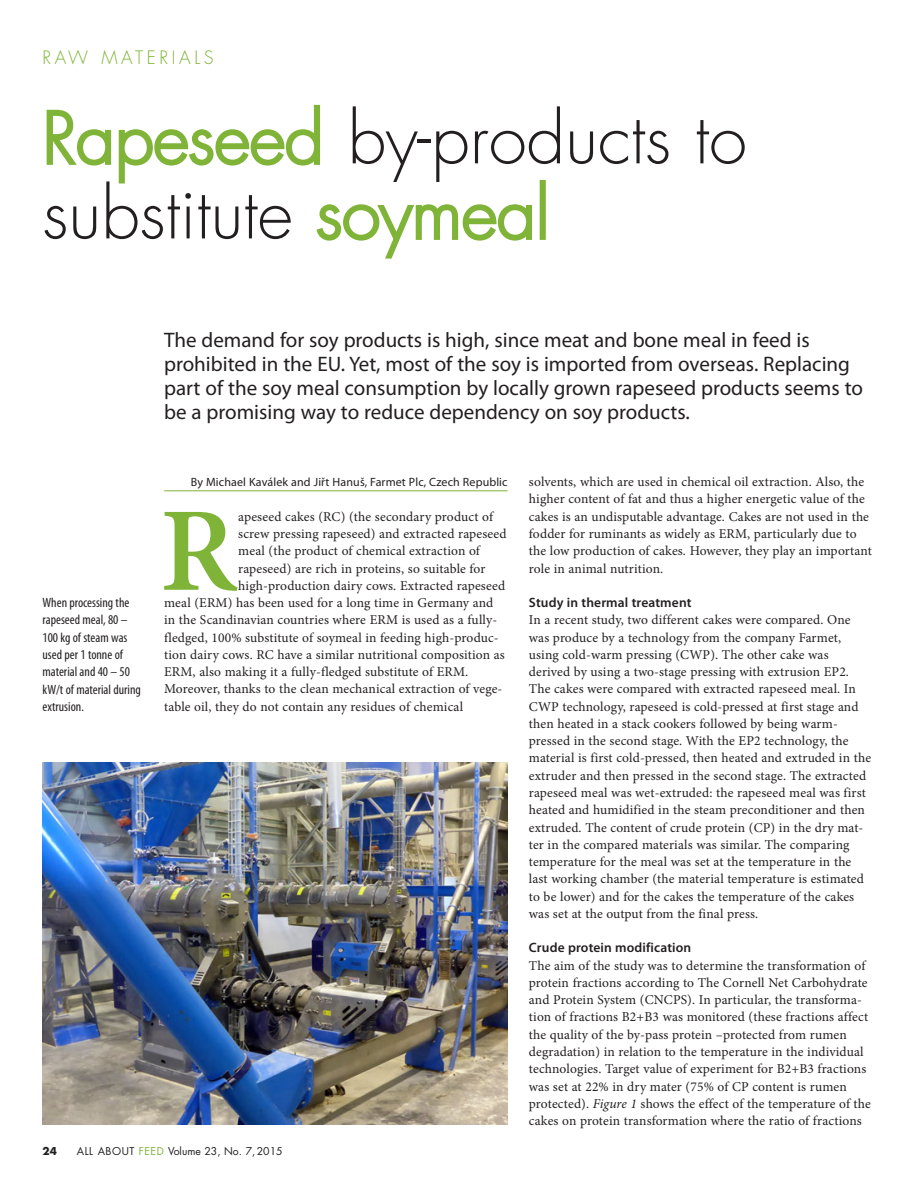
<style>
.page{position:relative;width:915px;height:1183px;background:#fff}
.page>*{position:absolute;margin:0;border:0;box-sizing:border-box;transform-origin:0 0}
.t1{font:600 119.7px "Minion Pro";color:#7fb438}
.t2{font:300 69px/75px "Futura Std";color:#231f20}
.t3{font:21px/24px "Myriad Pro";color:#231f20}
.t4{font:300 18px "Futura Std";letter-spacing:.2em;color:#7fb438}
.t5{font:13.5px/17.2px "Minion Pro";letter-spacing:.01em;color:#231f20}
.t6{font:condensed 13.5px/17.2px "Myriad Pro";color:#231f20}
.t7{font:600 13.5px "Myriad Pro";letter-spacing:.01em;color:#231f20}
.t8{font:12px "Myriad Pro";letter-spacing:.01em;color:#231f20}
.t9{font:10.5px "Futura Std";color:#231f20}
.t10{font:700 10.5px "Futura Std";color:#231f20}
.s1{color:#7fb438}
.s2{font-style:italic}
</style>
<div class="page">
<img style="left:43px;top:762px;width:464px;height:362px">
<svg style="left:46px;top:104px;width:274px;height:80px"></svg>
<svg style="left:316px;top:204px;width:216px;height:55px"></svg>
<div style="left:539px;top:180px;width:6px;height:60px;border:3px solid #7fb438"></div>
<hr style="left:164px;top:490px;width:343px;height:1px;background:#7fb438">
<h3 class="t4" style="left:43px;top:46px;width:172px">RAW MATERIALS</h3>
<h2 class="t2" style="left:43px;top:103px;width:705px"><span class="s1">Rapeseed</span> by-products to substitute <span class="s1">soymeal</span></h2>
<p class="t6" style="left:43px;top:593px;width:100px">When processing the rapeseed meal, 80 –<br>100 kg of steam was used per 1 tonne of material and 40 – 50 kW/t of material during extrusion.</p>
<p class="t3" style="left:164px;top:327px;width:700px">The demand for soy products is high, since meat and bone meal in feed is prohibited in the EU. Yet, most of the soy is imported from overseas. Replacing part of the soy meal consumption by locally grown rapeseed products seems to be a promising way to reduce dependency on soy products.</p>
<p class="t8" style="left:191px;top:474px;width:318px">By Michael Kaválek and Jiřt Hanuš, Farmet Plc, Czech Republic</p>
<h1 class="t1" style="left:160px;top:468px;width:79px">R</h1>
<p class="t5" style="left:238px;top:507px;width:256px">apeseed cakes (RC) (the secondary product of</p>
<p class="t5" style="left:238px;top:525px;width:270px">screw pressing rapeseed) and extracted rapeseed</p>
<p class="t5" style="left:238px;top:542px;width:243px">meal (the product of chemical extraction of</p>
<p class="t5" style="left:238px;top:559px;width:249px">rapeseed) are rich in proteins, so suitable for</p>
<p class="t5" style="left:238px;top:576px;width:268px">high-production dairy cows. Extracted rapeseed</p>
<p class="t5" style="left:164px;top:594px;width:330px">meal (ERM) has been used for a long time in Germany and</p>
<p class="t5" style="left:164px;top:611px;width:334px">in the Scandinavian countries where ERM is used as a fully-</p>
<p class="t5" style="left:164px;top:628px;width:336px">fledged, 100% substitute of soymeal in feeding high-produc-</p>
<p class="t5" style="left:164px;top:645px;width:342px">tion dairy cows. RC have a similar nutritional composition as</p>
<p class="t5" style="left:164px;top:663px;width:305px">ERM, also making it a fully-fledged substitute of ERM.</p>
<p class="t5" style="left:164px;top:680px;width:339px">Moreover, thanks to the clean mechanical extraction of vege-</p>
<p class="t5" style="left:164px;top:697px;width:300px">table oil, they do not contain any residues of chemical</p>
<p class="t5" style="left:528px;top:473px;width:344px">solvents, which are used in chemical oil extraction. Also, the higher content of fat and thus a higher energetic value of the cakes is an undisputable advantage. Cakes are not used in the fodder for ruminants as widely as ERM, particularly due to the low production of cakes. However, they play an important role in animal nutrition.</p>
<p class="t7" style="left:528px;top:593px;width:164px">Study in thermal treatment</p>
<p class="t5" style="left:528px;top:611px;width:343px">In a recent study, two different cakes were compared. One was produce by a technology from the company Farmet, using cold-warm pressing (CWP). The other cake was derived by using a two-stage pressing with extrusion EP2.<br>The cakes were compared with extracted rapeseed meal. In CWP technology, rapeseed is cold-pressed at first stage and then heated in a stack cookers followed by being warm&shy;pressed in the second stage. With the EP2 technology, the material is first cold-pressed, then heated and extruded in the extruder and then pressed in the second stage. The extracted rapeseed meal was wet-extruded: the rapeseed meal was first heated and humidified in the steam preconditioner and then extruded. The content of crude protein (CP) in the dry mat&shy;ter in the compared materials was similar. The comparing temperature for the meal was set at the temperature in the last working chamber (the material temperature is estimated to be lower) and for the cakes the temperature of the cakes was set at the output from the final press.</p>
<p class="t7" style="left:528px;top:939px;width:164px">Crude protein modification</p>
<p class="t5" style="left:528px;top:956px;width:343px">The aim of the study was to determine the transformation of protein fractions according to The Cornell Net Carbohydrate and Protein System (CNCPS). In particular, the transforma&shy;tion of fractions B2+B3 was monitored (these fractions affect the quality of the by-pass protein –protected from rumen degradation) in relation to the temperature in the individual technologies. Target value of experiment for B2+B3 fractions was set at 22% in dry mater (75% of CP content is rumen protected). <span class="s2">Figure 1</span> shows the effect of the temperature of the cakes on protein transformation where the ratio of fractions</p>
<p class="t10" style="left:43px;top:1143px;width:16px">24</p>
<p class="t9" style="left:77px;top:1144px;width:207px">ALL ABOUT <span class="s1">FEED</span> Volume 23, No. 7, 2015</p>
</div>
